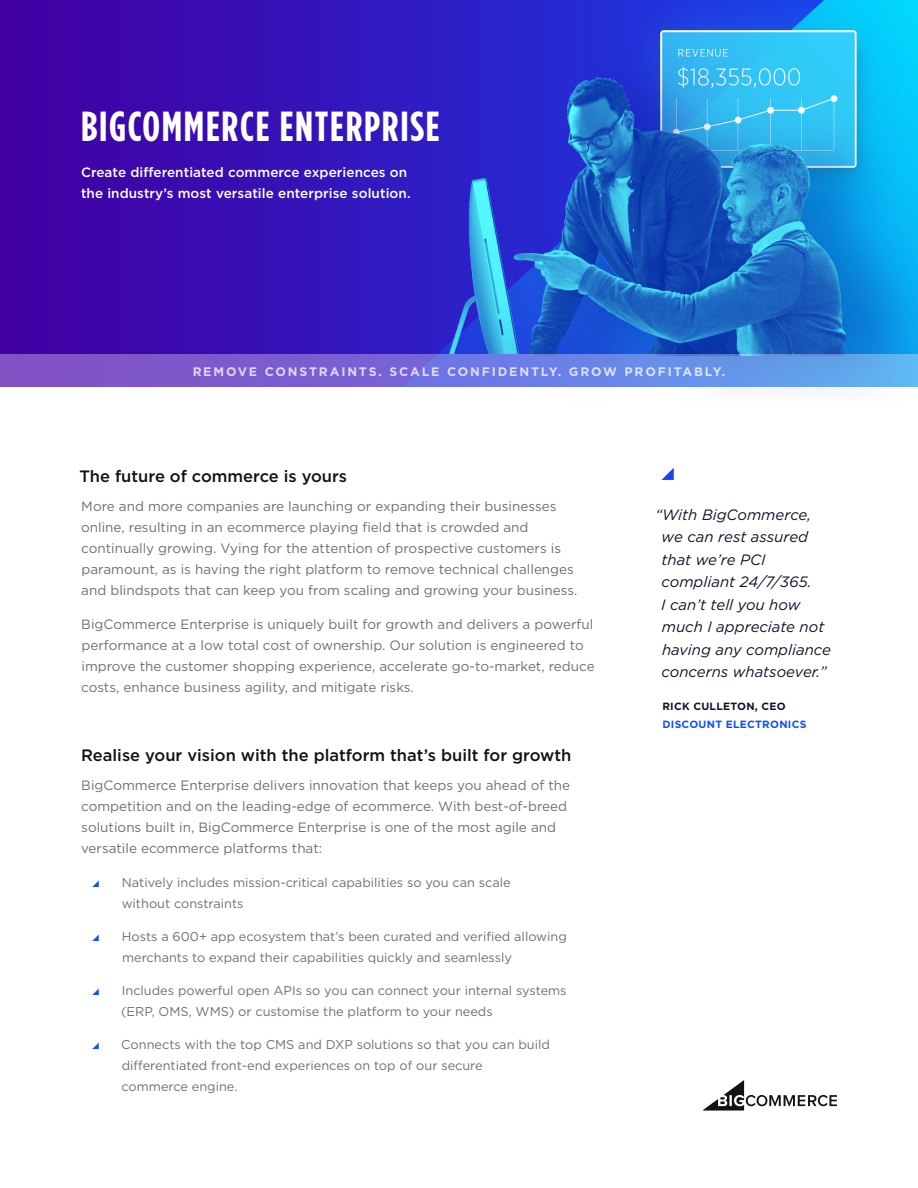
<style>
.page{position:relative;width:918px;height:1188px;background:#fff}
.page>*{position:absolute;margin:0;border:0;box-sizing:border-box;transform-origin:0 0}
.t1{font:700 42px "Gotham Condensed";letter-spacing:.04em;color:#fff}
.t2{font:500 16.5px "Gotham";color:#121118}
.t3{font:italic 15px/22.5px "Gotham";color:#0d152a}
.t4{font:13.5px/21px "Gotham";color:#6d6e79}
.t5{font:500 13.5px/21px "Gotham";letter-spacing:.005em;color:#fff}
.t6{font:12.75px/21px "Gotham";color:#6d6e79}
.t7{font:700 12.3px "Gotham";letter-spacing:.15em;color:#fff}
.t8{font:700 10.5px "Gotham";letter-spacing:.025em;color:#0d52ff}
.t9{font:700 10.5px "Gotham";letter-spacing:.025em;color:#0d152a}
</style>
<div class="page">
<img style="left:0;top:0;width:306px;height:355px">
<img style="left:306px;top:0;width:612px;height:355px">
<svg style="left:662px;top:468px;width:12px;height:12px"></svg>
<div style="left:614px;top:0;width:291px;height:219px;background:#2aa9e0;opacity:.35"></div>
<img style="left:654px;top:27px;width:220px;height:13px">
<img style="left:424px;top:178px;width:69px;height:176px">
<div style="left:517px;top:40px;width:401px;height:376px;background:#000071;opacity:.26"></div>
<img style="left:493px;top:77px;width:352px;height:278px">
<svg style="left:0;top:355px;width:918px;height:32px;background:#7076db"></svg>
<svg style="left:703px;top:1080px;width:134px;height:31px"></svg>
<h1 class="t1" style="left:81px;top:102px;width:360px">BIGCOMMERCE ENTERPRISE</h1>
<p class="t5" style="left:81px;top:162px;width:331px">Create differentiated commerce experiences on the industry’s most versatile enterprise solution.</p>
<p class="t7" style="left:192px;top:363px;width:535px">REMOVE CONSTRAINTS. SCALE CONFIDENTLY. GROW PROFITABLY.</p>
<p class="t2" style="left:79px;top:466px;width:269px">The future of commerce is yours</p>
<p class="t4" style="left:81px;top:495px;width:498px">More and more companies are launching or expanding their businesses online, resulting in an ecommerce playing field that is crowded and continually growing. Vying for the attention of prospective customers is paramount, as is having the right platform to remove technical challenges and blindspots that can keep you from scaling and growing your business.</p>
<p class="t4" style="left:81px;top:614px;width:515px">BigCommerce Enterprise is uniquely built for growth and delivers a powerful performance at a low total cost of ownership. Our solution is engineered to improve the customer shopping experience, accelerate go-to-market, reduce costs, enhance business agility, and mitigate risks.</p>
<p class="t2" style="left:81px;top:745px;width:492px">Realise your vision with the platform that’s built for growth</p>
<p class="t4" style="left:81px;top:774px;width:491px">BigCommerce Enterprise delivers innovation that keeps you ahead of the competition and on the leading-edge of ecommerce. With best-of-breed solutions built in, BigCommerce Enterprise is one of the most agile and versatile ecommerce platforms that:</p>
<p class="t6" style="left:122px;top:872px;width:391px">Natively includes mission-critical capabilities so you can scale without constraints</p>
<p class="t6" style="left:122px;top:926px;width:447px">Hosts a 600+ app ecosystem that’s been curated and verified allowing merchants to expand their capabilities quickly and seamlessly</p>
<p class="t6" style="left:121px;top:980px;width:447px">Includes powerful open APIs so you can connect your internal systems (ERP, OMS, WMS) or customise the platform to your needs</p>
<p class="t6" style="left:121px;top:1034px;width:430px">Connects with the top CMS and DXP solutions so that you can build differentiated front-end experiences on top of our secure commerce engine.</p>
<p class="t3" style="left:661px;top:503px;width:171px;text-indent:-6px">“With BigCommerce, we can rest assured that we’re PCI compliant 24/7/365.<br>I can’t tell you how much I appreciate not having any compliance concerns whatsoever.”</p>
<p class="t9" style="left:662px;top:699px;width:125px">RICK CULLETON, CEO</p>
<p class="t8" style="left:662px;top:717px;width:146px">DISCOUNT ELECTRONICS</p>
</div>
